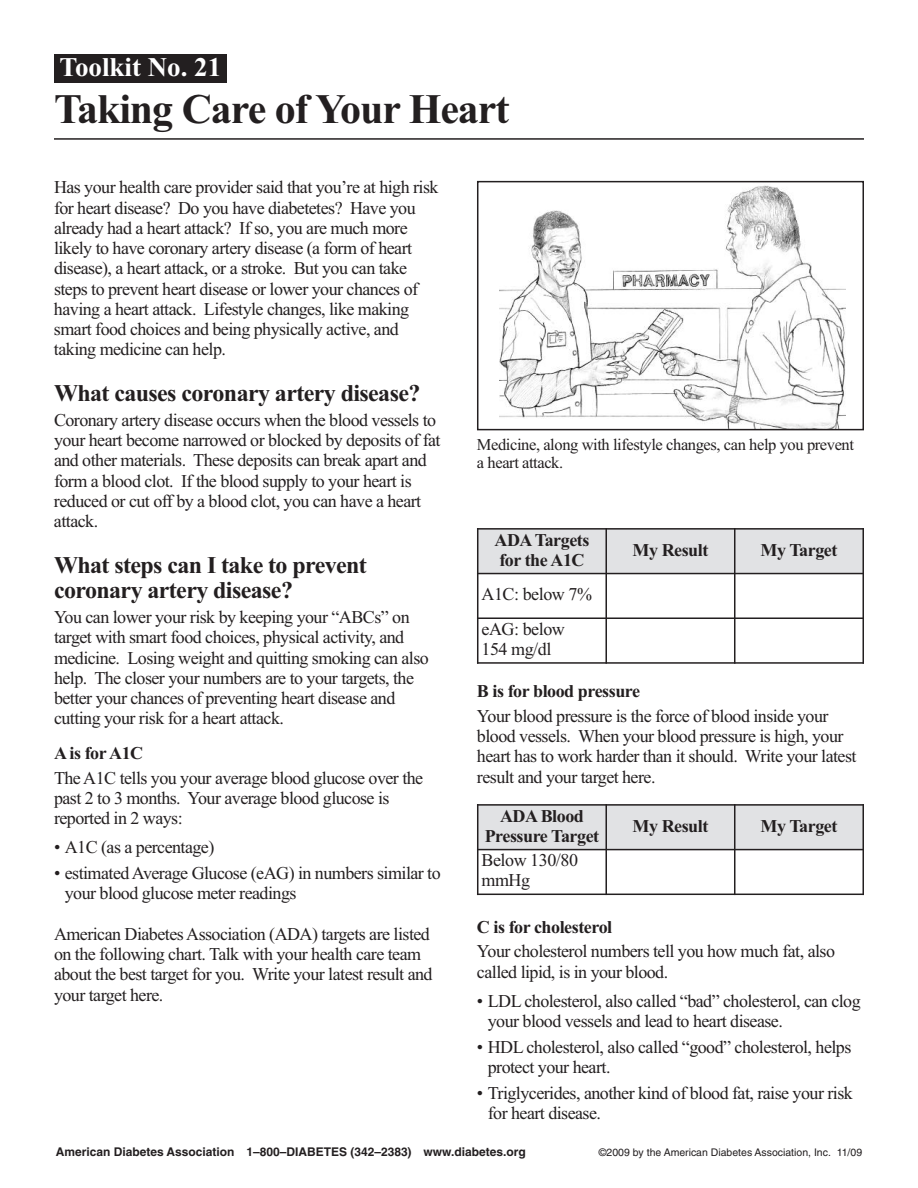
<style>
.page{position:relative;width:918px;height:1188px;background:#fff}
.page>*{position:absolute;margin:0;border:0;box-sizing:border-box;transform-origin:0 0}
.t1{font:700 42px "Times New Roman";letter-spacing:-.025em;color:#231f20}
.t2{font:700 27px "Times New Roman";color:#fff}
.t3{font:700 24px/25.5px "Times New Roman";letter-spacing:-.025em;color:#231f20}
.t4{font:18px/20.2px "Times New Roman";letter-spacing:-.03em;color:#231f20}
.t5{font:700 18px/20.2px "Times New Roman";letter-spacing:-.025em;color:#231f20}
.t6{font:16.5px/18px "Times New Roman";letter-spacing:-.025em;color:#231f20}
.t7{font:700 12px "Helvetica";color:#231f20}
.t8{font:10.5px "Helvetica";color:#231f20}
</style>
<div class="page">
<img style="left:500px;top:185px;width:345px;height:242px">
<div style="left:477px;top:181px;width:387px;height:249px;border:2px solid #231f20"></div>
<hr style="left:54px;top:138px;width:810px;height:2px;background:#231f20">
<div style="left:54px;top:54px;width:173px;height:29px;background:#231f20"></div>
<div style="left:477px;top:528px;width:129px;height:46px;background:#e1e2e4"></div>
<div style="left:606px;top:528px;width:129px;height:46px;background:#e1e2e4"></div>
<div style="left:735px;top:528px;width:129px;height:46px;background:#e1e2e4"></div>
<hr style="left:477px;top:528px;width:1px;height:136px;background:#231f20">
<hr style="left:605px;top:528px;width:2px;height:136px;background:#231f20">
<hr style="left:734px;top:528px;width:1px;height:136px;background:#231f20">
<hr style="left:862px;top:528px;width:2px;height:136px;background:#231f20">
<hr style="left:477px;top:528px;width:387px;height:2px;background:#231f20">
<hr style="left:477px;top:573px;width:387px;height:1px;background:#231f20">
<hr style="left:477px;top:617px;width:387px;height:2px;background:#231f20">
<hr style="left:477px;top:662px;width:387px;height:2px;background:#231f20">
<div style="left:477px;top:804px;width:129px;height:46px;background:#e1e2e4"></div>
<div style="left:606px;top:804px;width:129px;height:46px;background:#e1e2e4"></div>
<div style="left:735px;top:804px;width:129px;height:46px;background:#e1e2e4"></div>
<hr style="left:477px;top:804px;width:1px;height:91px;background:#231f20">
<hr style="left:605px;top:804px;width:2px;height:91px;background:#231f20">
<hr style="left:734px;top:804px;width:1px;height:91px;background:#231f20">
<hr style="left:862px;top:804px;width:2px;height:91px;background:#231f20">
<hr style="left:477px;top:804px;width:387px;height:2px;background:#231f20">
<hr style="left:477px;top:849px;width:387px;height:1px;background:#231f20">
<hr style="left:477px;top:894px;width:387px;height:1px;background:#231f20">
<h2 class="t2" style="left:60px;top:51px;width:163px">Toolkit No. 21</h2>
<h1 class="t1" style="left:54px;top:84px;width:457px">Taking Care of Your Heart</h1>
<p class="t4" style="left:54px;top:177px;width:386px">Has your health care provider said that you’re at high risk for heart disease? Do you have diabetetes? Have you already had a heart attack? If so, you are much more likely to have coronary artery disease (a form of heart disease), a heart attack, or a stroke. But you can take steps to prevent heart disease or lower your chances of having a heart attack. Lifestyle changes, like making smart food choices and being physically active, and taking medicine can help.</p>
<h3 class="t3" style="left:54px;top:380px;width:368px">What causes coronary artery disease?</h3>
<p class="t4" style="left:54px;top:410px;width:388px">Coronary artery disease occurs when the blood vessels to your heart become narrowed or blocked by deposits of fat and other materials. These deposits can break apart and form a blood clot. If the blood supply to your heart is reduced or cut off by a blood clot, you can have a heart attack.</p>
<h3 class="t3" style="left:54px;top:552px;width:314px">What steps can I take to prevent coronary artery disease?</h3>
<p class="t4" style="left:54px;top:607px;width:376px">You can lower your risk by keeping your “ABCs” on target with smart food choices, physical activity, and medicine. Losing weight and quitting smoking can also help. The closer your numbers are to your targets, the better your chances of preventing heart disease and cutting your risk for a heart attack.</p>
<p class="t5" style="left:54px;top:743px;width:91px">A is forA1C</p>
<p class="t4" style="left:54px;top:767px;width:371px">The A1C tells you your average blood glucose over the past 2 to 3 months. Your average blood glucose is reported in 2 ways:</p>
<p class="t4" style="left:54px;top:837px;width:162px">• A1C (as a percentage)</p>
<p class="t4" style="left:65px;top:863px;width:377px;text-indent:-11px">• estimated Average Glucose (eAG) in numbers similar to your blood glucose meter readings</p>
<p class="t4" style="left:54px;top:923px;width:380px">American Diabetes Association (ADA) targets are listed on the following chart. Talk with your health care team about the best target for you. Write your latest result and your target here.</p>
<p class="t6" style="left:477px;top:435px;width:379px">Medicine, along with lifestyle changes, can help you prevent a heart attack.</p>
<p class="t5" style="left:494px;top:530px;width:97px">ADATargets for the A1C</p>
<p class="t5" style="left:633px;top:540px;width:77px">My Result</p>
<p class="t5" style="left:761px;top:540px;width:78px">My Target</p>
<p class="t4" style="left:481px;top:577px;width:112px;line-height:34.7px">A1C: below 7% eAG: below</p>
<p class="t4" style="left:481px;top:639px;width:71px">154 mg/dl</p>
<p class="t5" style="left:477px;top:681px;width:165px">B is for blood pressure</p>
<p class="t4" style="left:477px;top:706px;width:381px">Your blood pressure is the force of blood inside your blood vessels. When your blood pressure is high, your heart has to work harder than it should. Write your latest result and your target here.</p>
<p class="t5" style="left:485px;top:806px;width:116px;text-align:center">ADA Blood<br>Pressure Target</p>
<p class="t5" style="left:633px;top:816px;width:77px">My Result</p>
<p class="t5" style="left:761px;top:816px;width:78px">My Target</p>
<p class="t4" style="left:481px;top:850px;width:98px">Below 130/80 mmHg</p>
<p class="t5" style="left:477px;top:916px;width:137px">C is for cholesterol</p>
<p class="t4" style="left:477px;top:941px;width:360px">Your cholesterol numbers tell you how much fat, also called lipid, is in your blood.</p>
<p class="t4" style="left:488px;top:991px;width:374px;text-indent:-11px">• LDL cholesterol, also called “bad” cholesterol, can clog your blood vessels and lead to heart disease.</p>
<p class="t4" style="left:488px;top:1037px;width:365px;text-indent:-11px">• HDL cholesterol, also called “good” cholesterol, helps protect your heart.</p>
<p class="t4" style="left:488px;top:1082px;width:367px;text-indent:-11px">• Triglycerides, another kind of blood fat, raise your risk for heart disease.</p>
<p class="t7" style="left:56px;top:1148px;width:471px">American Diabetes Association 1–800–DIABETES (342–2383) www.diabetes.org</p>
<p class="t8" style="left:599px;top:1149px;width:265px">©2009 by the American Diabetes Association, Inc. 11/09</p>
</div>
